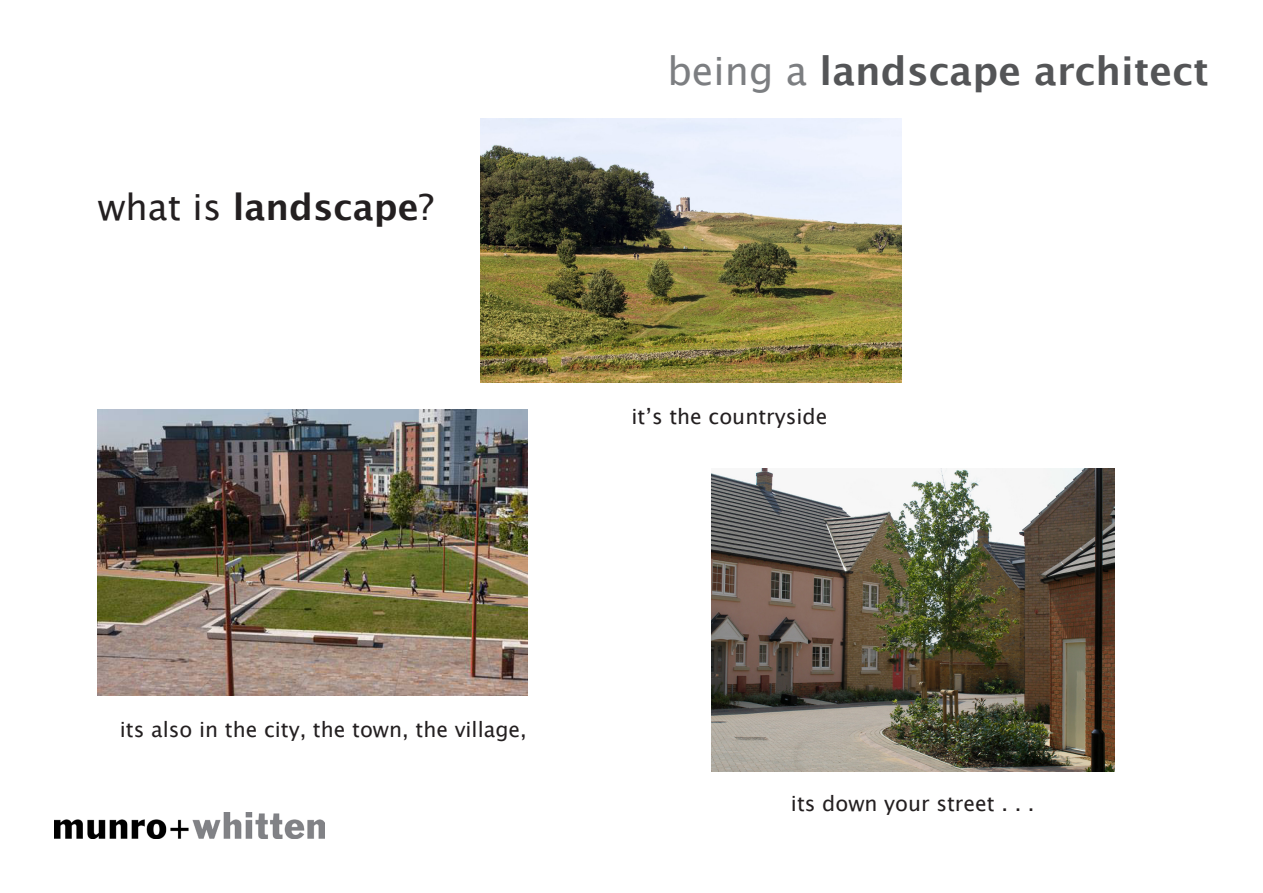
<style>
.page{position:relative;width:1263px;height:893px;background:#fff}
.page>*{position:absolute;margin:0;border:0;box-sizing:border-box;transform-origin:0 0}
.t1{font:700 39px "Lucida Grande";color:#545557}
.t2{font:700 36px "Lucida Grande";color:#231f20}
.t3{font:21px "Lucida Grande";color:#231f20}
.s1{font-weight:400}
.s2{font-weight:400;color:#7c7e81}
</style>
<div class="page">
<img style="left:54px;top:813px;width:270px;height:26px">
<img style="left:711px;top:469px;width:403px;height:302px">
<img style="left:480px;top:118px;width:421px;height:265px">
<img style="left:98px;top:410px;width:429px;height:286px">
<p class="t2" style="left:98px;top:177px;width:338px"><span class="s1">what is</span> landscape<span class="s1">?</span></p>
<h1 class="t1" style="left:667px;top:39px;width:543px"><span class="s2">being a</span> landscape architect</h1>
<p class="t3" style="left:631px;top:404px;width:197px">it’s the countryside</p>
<p class="t3" style="left:120px;top:717px;width:408px">its also in the city, the town, the village,</p>
<p class="t3" style="left:791px;top:792px;width:245px">its down your street . . .</p>
</div>
